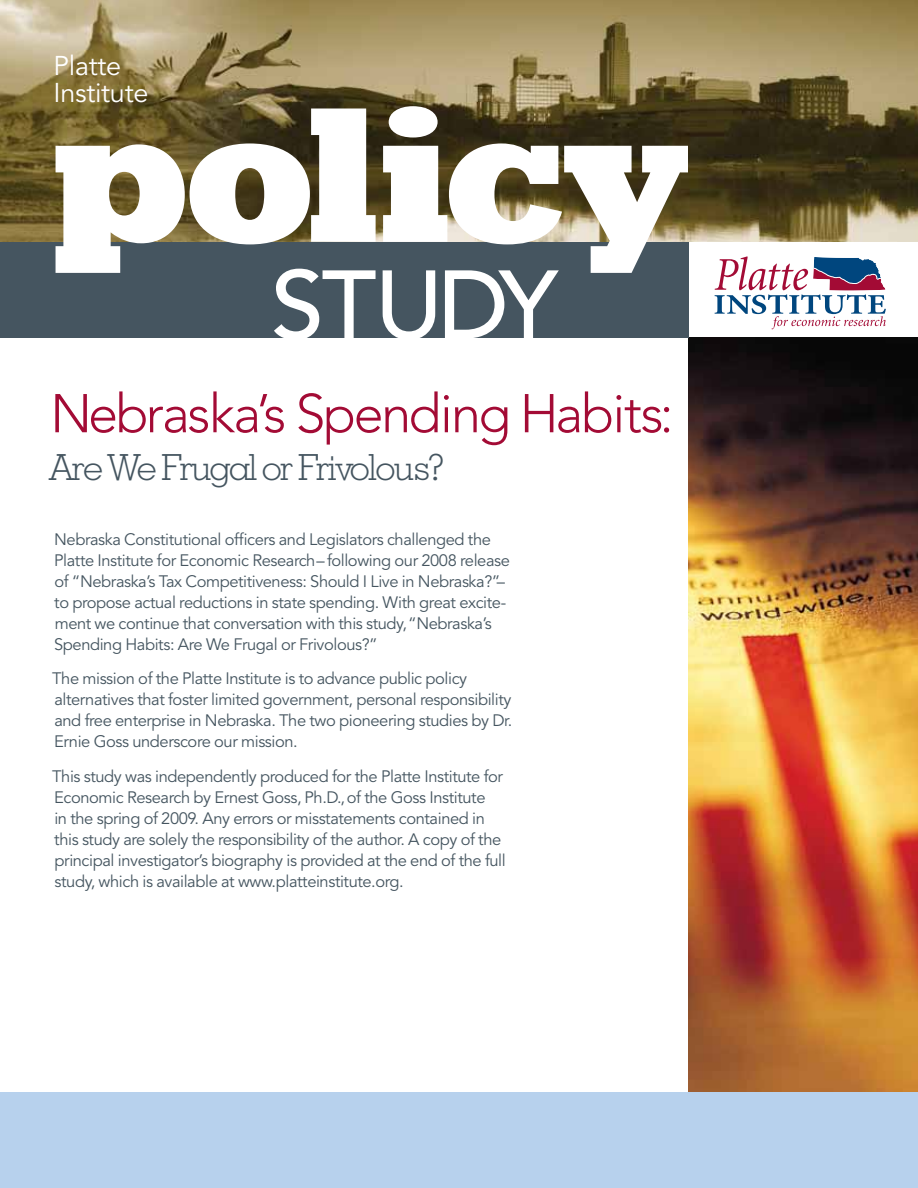
<style>
.page{position:relative;width:918px;height:1188px;background:#fff}
.page>*{position:absolute;margin:0;border:0;box-sizing:border-box;transform-origin:0 0}
.t1{font:192px "Geometric Slab 712 BT Extra Bold A";letter-spacing:-.025em;color:#fff}
.t2{font:500 96px "Avenir";letter-spacing:-.04em;color:#fff}
.t3{font:300 54px "Avenir";letter-spacing:-.045em;color:#a30b35}
.t4{font:300 36px "Geometric Slab 703 BT";letter-spacing:-.055em;color:#455560}
.t5{font:27px/27px "Avenir";letter-spacing:-.01em;color:#fff}
.t6{font:16.5px/21px "Avenir";letter-spacing:-.025em;color:#455560}
</style>
<div class="page">
<img style="left:0;top:0;width:918px;height:242px">
<img style="left:688px;top:338px;width:230px;height:754px">
<div style="left:0;top:242px;width:688px;height:96px;background:#455560"></div>
<svg style="left:715px;top:256px;width:171px;height:73px"></svg>
<div style="left:0;top:1092px;width:918px;height:96px;background:#b7d1ed"></div>
<h3 class="t5" style="left:54px;top:53px;width:96px">Platte<br>Institute</h3>
<h1 class="t1" style="left:51px;top:57px;width:637px">policy</h1>
<h2 class="t2" style="left:271px;top:250px;width:289px">STUDY</h2>
<h3 class="t3" style="left:50px;top:382px;width:625px">Nebraska’s Spending Habits:</h3>
<h3 class="t4" style="left:50px;top:446px;width:398px">Are We Frugal or Frivolous?</h3>
<p class="t6" style="left:54px;top:529px;width:457px">Nebraska Constitutional officers and Legislators challenged the Platte Institute for Economic Research – following our 2008 release of “Nebraska’s Tax Competitiveness: Should I Live in Nebraska?”– to propose actual reductions in state spending. With great excite&shy;ment we continue that conversation with this study, “Nebraska’s Spending Habits: Are We Frugal or Frivolous?”</p>
<p class="t6" style="left:52px;top:668px;width:462px">The mission of the Platte Institute is to advance public policy alternatives that foster limited government, personal responsibility and free enterprise in Nebraska. The two pioneering studies by Dr.<br>Ernie Goss underscore our mission.</p>
<p class="t6" style="left:52px;top:766px;width:455px">This study was independently produced for the Platte Institute for Economic Research by Ernest Goss, Ph.D., of the Goss Institute<br>in the spring of 2009. Any errors or misstatements contained in this study are solely the responsibility of the author. A copy of the principal investigator’s biography is provided at the end of the full study, which is available at www.platteinstitute.org.</p>
</div>
